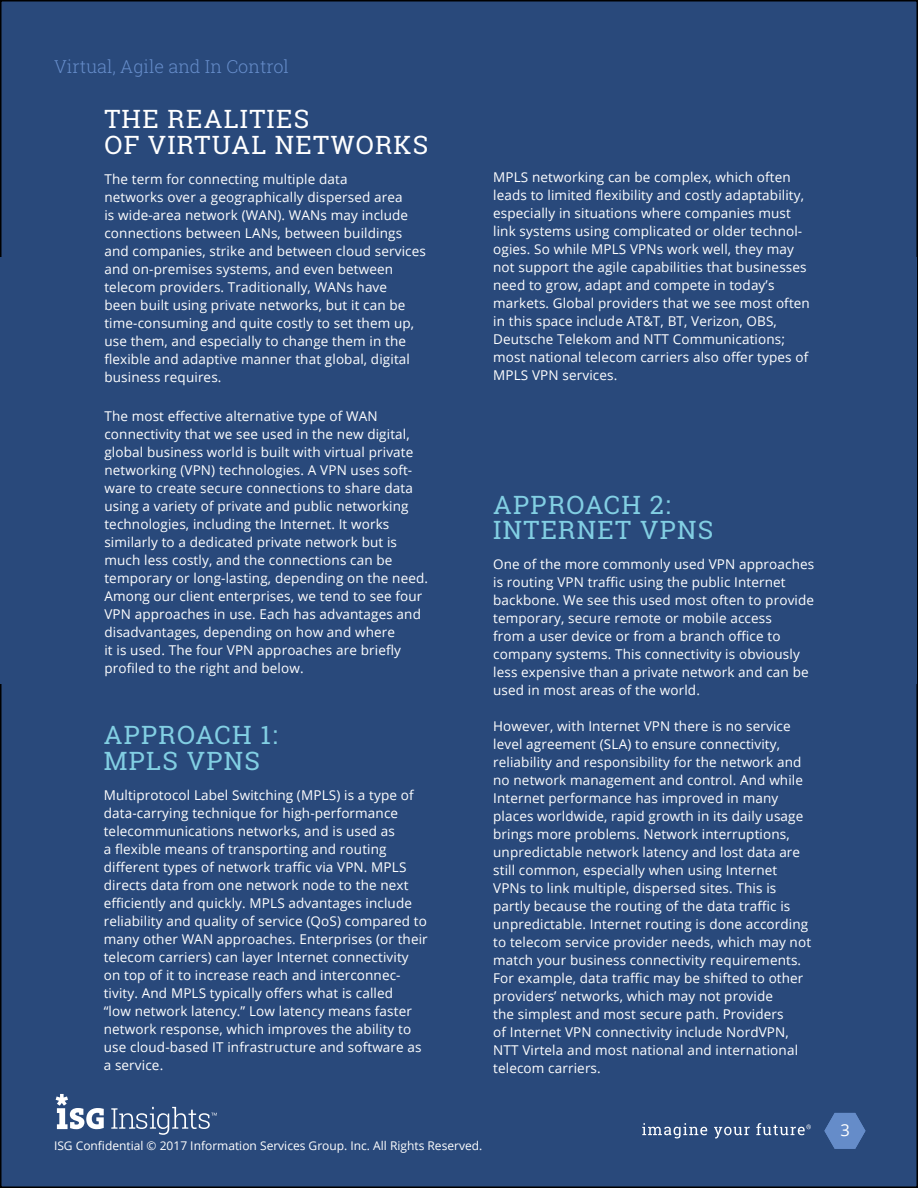
<style>
.page{position:relative;width:918px;height:1188px;background:#fff}
.page>*{position:absolute;margin:0;border:0;box-sizing:border-box;transform-origin:0 0}
.t1{font:25.5px/25.5px "Roboto Slab";letter-spacing:.05em;color:#82cfe3}
.t2{font:25.5px/25.5px "Roboto Slab";letter-spacing:.05em;color:#fff}
.t3{font:300 18px "Roboto Slab";color:#658cc9}
.t4{font:16.5px "Open Sans";color:#fff}
.t5{font:13.5px/18px "Open Sans";letter-spacing:.01em;color:#fff}
.t6{font:12px "Open Sans";color:#fff}
</style>
<div class="page">
<div style="left:1px;top:1px;width:916px;height:1186px;background:#29497b"></div>
<svg style="left:111px;top:1107px;width:106px;height:28px"></svg>
<svg style="left:56px;top:1094px;width:48px;height:35px"></svg>
<svg style="left:642px;top:1123px;width:65px;height:15px"></svg>
<svg style="left:714px;top:1127px;width:36px;height:11px"></svg>
<svg style="left:756px;top:1123px;width:55px;height:12px"></svg>
<svg style="left:824px;top:1113px;width:42px;height:36px"></svg>
<h2 class="t3" style="left:54px;top:54px;width:236px">Virtual, Agile and In Control</h2>
<h1 class="t2" style="left:104px;top:105px;width:326px">THE REALITIES<br>OF VIRTUAL NETWORKS</h1>
<p class="t5" style="left:104px;top:169px;width:323px">The term for connecting multiple data<br>networks over a geographically dispersed area<br>is wide-area network (WAN). WANs may include connections between LANs, between buildings and companies, strike and between cloud services and on-premises systems, and even between telecom providers. Traditionally, WANs have<br>been built using private networks, but it can be time-consuming and quite costly to set them up, use them, and especially to change them in the flexible and adaptive manner that global, digital business requires.</p>
<p class="t5" style="left:104px;top:406px;width:325px">The most effective alternative type of WAN connectivity that we see used in the new digital, global business world is built with virtual private networking (VPN) technologies. A VPN uses soft&shy;ware to create secure connections to share data using a variety of private and public networking technologies, including the Internet. It works similarly to a dedicated private network but is much less costly, and the connections can be temporary or long-lasting, depending on the need.<br>Among our client enterprises, we tend to see four VPN approaches in use. Each has advantages and disadvantages, depending on how and where<br>it is used. The four VPN approaches are briefly profiled to the right and below.</p>
<h1 class="t1" style="left:104px;top:721px;width:175px">APPROACH 1:<br>MPLS VPNS</h1>
<p class="t5" style="left:104px;top:785px;width:326px">Multiprotocol Label Switching (MPLS) is a type of data-carrying technique for high-performance telecommunications networks, and is used as<br>a flexible means of transporting and routing different types of network traffic via VPN. MPLS directs data from one network node to the next efficiently and quickly. MPLS advantages include reliability and quality of service (QoS) compared to many other WAN approaches. Enterprises (or their telecom carriers) can layer Internet connectivity on top of it to increase reach and interconnec&shy;tivity. And MPLS typically offers what is called<br>“low network latency.” Low latency means faster network response, which improves the ability to use cloud-based IT infrastructure and software as a service.</p>
<p class="t5" style="left:493px;top:168px;width:318px">MPLS networking can be complex, which often leads to limited flexibility and costly adaptability, especially in situations where companies must link systems using complicated or older technol&shy;ogies. So while MPLS VPNs work well, they may not support the agile capabilities that businesses need to grow, adapt and compete in today’s markets. Global providers that we see most often in this space include AT&amp;T, BT, Verizon, OBS, Deutsche Telekom and NTT Communications; most national telecom carriers also offer types of MPLS VPN services.</p>
<h1 class="t1" style="left:493px;top:491px;width:222px">APPROACH 2:<br>INTERNET VPNS</h1>
<p class="t5" style="left:493px;top:555px;width:323px">One of the more commonly used VPN approaches is routing VPN traffic using the public Internet backbone. We see this used most often to provide temporary, secure remote or mobile access<br>from a user device or from a branch office to company systems. This connectivity is obviously less expensive than a private network and can be used in most areas of the world.</p>
<p class="t5" style="left:493px;top:717px;width:319px">However, with Internet VPN there is no service level agreement (SLA) to ensure connectivity, reliability and responsibility for the network and no network management and control. And while Internet performance has improved in many places worldwide, rapid growth in its daily usage brings more problems. Network interruptions, unpredictable network latency and lost data are still common, especially when using Internet VPNs to link multiple, dispersed sites. This is partly because the routing of the data traffic is unpredictable. Internet routing is done according to telecom service provider needs, which may not match your business connectivity requirements.<br>For example, data traffic may be shifted to other providers’ networks, which may not provide<br>the simplest and most secure path. Providers<br>of Internet VPN connectivity include NordVPN, NTT Virtela and most national and international telecom carriers.</p>
<p class="t6" style="left:54px;top:1137px;width:430px">ISG Confidential © 2017 Information Services Group. Inc. All Rights Reserved.</p>
<p class="t4" style="left:840px;top:1118px;width:11px">3</p>
</div>
